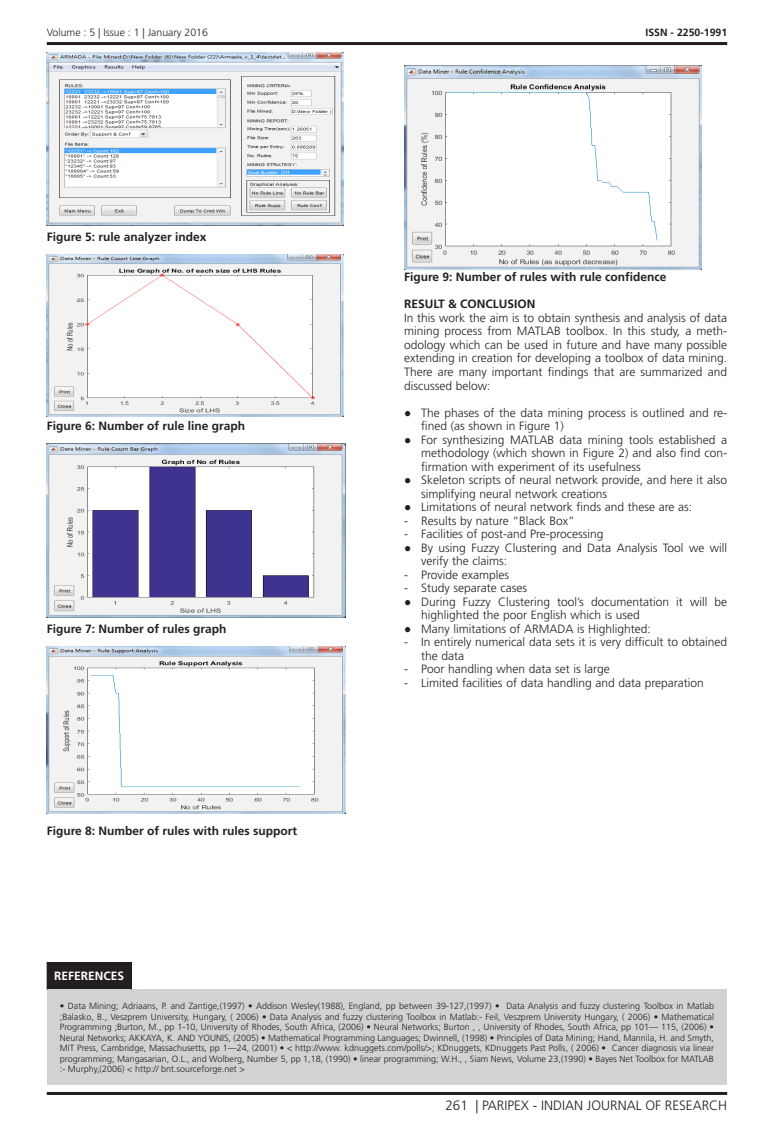
<style>
.page{position:relative;width:774px;height:1136px;background:#fff}
.page>*{position:absolute;margin:0;border:0;box-sizing:border-box;transform-origin:0 0}
.t1{font:300 13.5px "Frutiger LT Std";color:#231f20}
.Paripex_Bullet{font:300 12px/13.5px "Frutiger LT Std";color:#231f20}
.Paripex_Body_Text{font:300 12px/13.5px "Frutiger LT Std";color:#231f20;text-align:justify}
.Paripex_Bold{font:700 12px "Frutiger LT Std";color:#231f20}
.t2{font:700 12px "Frutiger LT Std";color:#fff}
.t3{font:300 10.5px "Frutiger LT Std";color:#231f20}
.t4{font:700 10.5px "Frutiger LT Std";color:#231f20}
.Paripex_Reference{font:300 9px/10.5px "Frutiger LT Std";color:#231f20;text-align:justify}
.s1{font-family:"Times New Roman";font-weight:400}
</style>
<div class="page">
<hr style="left:47px;top:42px;width:680px;height:3px;background:#231f20">
<hr style="left:47px;top:1091px;width:680px;height:3px;background:#231f20">
<div style="left:47px;top:961px;width:84px;height:28px;background:#231f20"></div>
<div style="left:47px;top:989px;width:680px;height:95px;background:#d1d2d4"></div>
<svg style="left:131px;top:961px;width:1px;height:28px"></svg>
<img style="left:47px;top:52px;width:297px;height:174px">
<img style="left:47px;top:254px;width:297px;height:163px">
<img style="left:47px;top:443px;width:298px;height:174px">
<img style="left:47px;top:646px;width:298px;height:167px">
<img style="left:404px;top:65px;width:298px;height:204px">
<p class="t3" style="left:47px;top:27px;width:163px">Volume : 5 | Issue : 1 | January 2016</p>
<p class="t4" style="left:645px;top:27px;width:83px">ISSN - 2250-1991</p>
<p class="Paripex_Bold" style="left:47px;top:230px;width:161px">Figure 5: rule analyzer index</p>
<p class="Paripex_Bold" style="left:47px;top:419px;width:200px">Figure 6: Number of rule line graph</p>
<p class="Paripex_Bold" style="left:47px;top:621px;width:181px">Figure 7: Number of rules graph</p>
<p class="Paripex_Bold" style="left:47px;top:824px;width:252px">Figure 8: Number of rules with rules support</p>
<p class="Paripex_Bold" style="left:404px;top:270px;width:264px">Figure 9: Number of rules with rule confidence</p>
<p class="Paripex_Bold" style="left:404px;top:297px;width:133px">RESULT &amp; CONCLUSION</p>
<p class="Paripex_Body_Text" style="left:404px;top:311px;width:325px">In this work the aim is to obtain synthesis and analysis of data mining process from MATLAB toolbox. In this study, a meth&shy;odology which can be used in future and have many possible extending in creation for developing a toolbox of data mining.<br>There are many important findings that are summarized and discussed below:</p>
<p class="Paripex_Bullet" style="left:421px;top:406px;width:308px;text-indent:-17px"><span class="s1">●</span> The phases of the data mining process is outlined and re&shy;fined (as shown in Figure 1)</p>
<p class="Paripex_Bullet" style="left:421px;top:433px;width:308px;text-align:justify;text-indent:-17px"><span class="s1">●</span> For synthesizing MATLAB data mining tools established a methodology (which shown in Figure 2) and also find con&shy;firmation with experiment of its usefulness</p>
<p class="Paripex_Bullet" style="left:421px;top:473px;width:308px;text-indent:-17px"><span class="s1">●</span> Skeleton scripts of neural network provide, and here it also simplifying neural network creations</p>
<p class="Paripex_Bullet" style="left:404px;top:500px;width:290px"><span class="s1">●</span> Limitations of neural network finds and these are as:</p>
<p class="Paripex_Bullet" style="left:404px;top:514px;width:172px">- Results by nature “Black Box”</p>
<p class="Paripex_Bullet" style="left:404px;top:527px;width:201px">- Facilities of post-and Pre-processing</p>
<p class="Paripex_Bullet" style="left:421px;top:541px;width:308px;text-indent:-17px"><span class="s1">●</span> By using Fuzzy Clustering and Data Analysis Tool we will verify the claims:</p>
<p class="Paripex_Bullet" style="left:404px;top:568px;width:107px">- Provide examples</p>
<p class="Paripex_Bullet" style="left:404px;top:581px;width:125px">- Study separate cases</p>
<p class="Paripex_Bullet" style="left:421px;top:595px;width:308px;text-indent:-17px"><span class="s1">●</span> During Fuzzy Clustering tool’s documentation it will be highlighted the poor English which is used</p>
<p class="Paripex_Bullet" style="left:404px;top:622px;width:248px"><span class="s1">●</span> Many limitations of ARMADA is Highlighted:</p>
<p class="Paripex_Bullet" style="left:421px;top:635px;width:308px;text-indent:-17px">- In entirely numerical data sets it is very difficult to obtained the data</p>
<p class="Paripex_Bullet" style="left:404px;top:662px;width:207px">- Poor handling when data set is large</p>
<p class="Paripex_Bullet" style="left:404px;top:676px;width:301px">- Limited facilities of data handling and data preparation</p>
<p class="t2" style="left:54px;top:968px;width:72px">REFERENCES</p>
<p class="Paripex_Reference" style="left:60px;top:1000px;width:656px">• Data Mining; Adriaans, P. and Zantige,(1997) • Addison Wesley(1988), England, pp between 39-127,(1997) • Data Analysis and fuzzy clustering Toolbox in Matlab ;Balasko, B., Veszprem University, Hungary, ( 2006) • Data Analysis and fuzzy clustering Toolbox in Matlab:- Feil, Veszprem University Hungary, ( 2006) • Mathematical Programming ;Burton, M., pp 1-10, University of Rhodes, South Africa, (2006) • Neural Networks; Burton , , University of Rhodes, South Africa, pp 101— 115, (2006) • Neural Networks; AKKAYA, K. AND YOUNIS, (2005) • Mathematical Programming Languages; Dwinnell, (1998) • Principles of Data Mining; Hand, Mannila, H. and Smyth, MIT Press, Cambridge, Massachusetts, pp 1—24, (2001) • &lt; http://www. kdnuggets.com/polls/&gt;; KDnuggets, KDnuggets Past Polls, ( 2006) • Cancer diagnosis via linear programming; Mangasarian, O.L., and Wolberg, Number 5, pp 1,18, (1990) • linear programming; W.H., , Siam News, Volume 23,(1990) • Bayes Net Toolbox for MATLAB :- Murphy,(2006) &lt; http:// bnt.sourceforge.net &gt;</p>
<h1 class="t1" style="left:445px;top:1097px;width:283px">261 | PARIPEX - INDIAN JOURNAL OF RESEARCH</h1>
</div>
